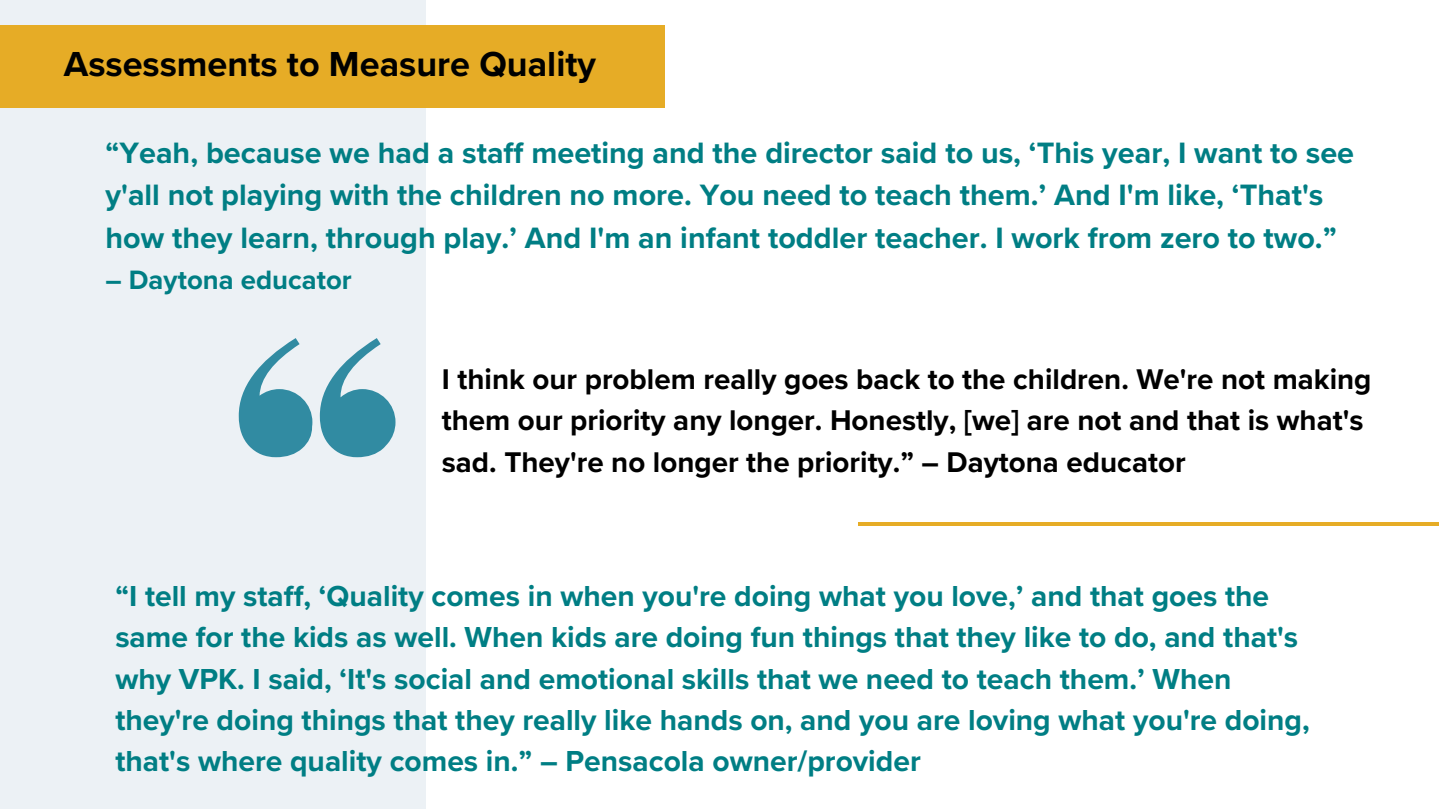
<style>
.page{position:relative;width:1440px;height:810px;background:#fff}
.page>*{position:absolute;margin:0;border:0;box-sizing:border-box;transform-origin:0 0}
.t1{font:700 36px "Proxima Nova";color:#000}
.t2{font:700 30.5px/42.8px "Proxima Nova";color:#007e84}
.t3{font:700 30px/41.2px "Proxima Nova";color:#007e84}
.t4{font:700 29.5px/41.2px "Proxima Nova";color:#000}
.t5{font:700 27.5px "Proxima Nova";color:#007e84}
</style>
<div class="page">
<div style="left:0;top:0;width:425px;height:809px;background:#ecf1f5"></div>
<div style="left:0;top:25px;width:664px;height:82px;background:#e6ac26"></div>
<svg style="left:239px;top:338px;width:73px;height:119px"></svg>
<svg style="left:320px;top:338px;width:76px;height:119px"></svg>
<hr style="left:858px;top:522px;width:581px;height:4px;background:#e6ac26">
<p class="t1" style="left:64px;top:43px;width:534px">Assessments to Measure Quality</p>
<p class="t2" style="left:105px;top:132px;width:1250px">“Yeah, because we had a staff meeting and the director said to us, ‘This year, I want to see y'all not playing with the children no more. You need to teach them.’ And I'm like, ‘That's how they learn, through play.’ And I'm an infant toddler teacher. I work from zero to two.”</p>
<p class="t5" style="left:105px;top:263px;width:248px">– Daytona educator</p>
<p class="t4" style="left:442px;top:359px;width:931px">I think our problem really goes back to the children. We're not making them our priority any longer. Honestly, [we] are not and that is what's sad. They're no longer the priority.” – Daytona educator</p>
<p class="t3" style="left:115px;top:576px;width:1196px">“I tell my staff, ‘Quality comes in when you're doing what you love,’ and that goes the same for the kids as well. When kids are doing fun things that they like to do, and that's why VPK. I said, ‘It's social and emotional skills that we need to teach them.’ When they're doing things that they really like hands on, and you are loving what you're doing, that's where quality comes in.” – Pensacola owner/provider</p>
</div>
